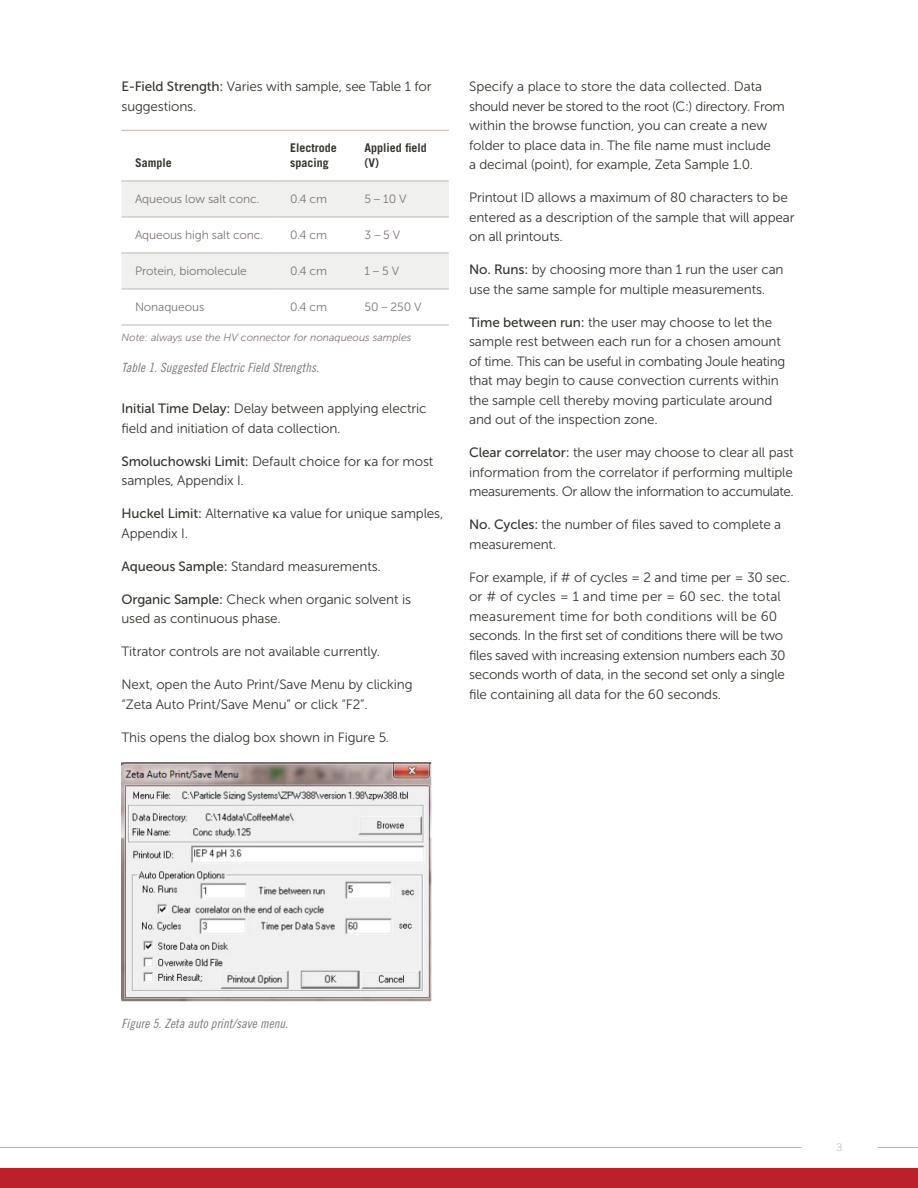
<style>
.page{position:relative;width:918px;height:1188px;background:#fff}
.page>*{position:absolute;margin:0;border:0;box-sizing:border-box;transform-origin:0 0}
.t1{font:13.5px/19.5px "Museo Sans 300";letter-spacing:-.01em;color:#38352f}
.t2{font:12.75px "Trade Gothic LT Std Cn 18 Obl";letter-spacing:.005em;color:#7e7672}
.t3{font:12px "Museo Sans 300";letter-spacing:-.01em;color:#7e7672}
.t4{font:700 12px/15px "Trade Gothic LT Std";color:#38352f}
.t5{font:italic 10.5px "Museo Sans 300";letter-spacing:-.005em;color:#7e7672}
.t6{font:300 10.5px "Trade Gothic LT Std";color:#c0b5ae}
.s1{font-family:"Museo Sans 500"}
</style>
<div class="page">
<div style="left:0;top:1168px;width:918px;height:20px;background:#bb2127"></div>
<hr style="left:878px;top:1147px;width:40px;height:1px;background:#c0b5ae">
<hr style="left:0;top:1147px;width:802px;height:1px;background:#c0b5ae">
<svg style="left:122px;top:182px;width:327px;height:107px"></svg>
<hr style="left:122px;top:130px;width:155px;height:1px;background:#c0b5ae">
<hr style="left:277px;top:130px;width:74px;height:1px;background:#c0b5ae">
<hr style="left:351px;top:130px;width:98px;height:1px;background:#c0b5ae">
<hr style="left:122px;top:181px;width:155px;height:1px;background:#c0b5ae">
<hr style="left:277px;top:181px;width:74px;height:1px;background:#c0b5ae">
<hr style="left:351px;top:181px;width:98px;height:1px;background:#c0b5ae">
<hr style="left:122px;top:217px;width:155px;height:1px;background:#c0b5ae">
<hr style="left:277px;top:217px;width:74px;height:1px;background:#c0b5ae">
<hr style="left:351px;top:217px;width:98px;height:1px;background:#c0b5ae">
<hr style="left:122px;top:253px;width:155px;height:1px;background:#c0b5ae">
<hr style="left:277px;top:253px;width:74px;height:1px;background:#c0b5ae">
<hr style="left:351px;top:253px;width:98px;height:1px;background:#c0b5ae">
<hr style="left:122px;top:289px;width:155px;height:1px;background:#c0b5ae">
<hr style="left:277px;top:289px;width:74px;height:1px;background:#c0b5ae">
<hr style="left:351px;top:289px;width:98px;height:1px;background:#c0b5ae">
<hr style="left:122px;top:325px;width:155px;height:1px;background:#c0b5ae">
<hr style="left:277px;top:325px;width:74px;height:1px;background:#c0b5ae">
<hr style="left:351px;top:325px;width:98px;height:1px;background:#c0b5ae">
<img style="left:122px;top:763px;width:310px;height:239px">
<p class="t1" style="left:122px;top:77px;width:312px"><span class="s1">E-Field Strength:</span> Varies with sample, see Table 1 for suggestions.</p>
<p class="t4" style="left:135px;top:156px;width:38px">Sample</p>
<p class="t4" style="left:290px;top:141px;width:48px">Electrode spacing</p>
<p class="t4" style="left:364px;top:141px;width:64px">Applied field (V)</p>
<p class="t3" style="left:135px;top:193px;width:126px">Aqueous low salt conc.</p>
<p class="t3" style="left:290px;top:193px;width:38px">0.4 cm</p>
<p class="t3" style="left:364px;top:193px;width:44px">5–10 V</p>
<p class="t3" style="left:135px;top:229px;width:130px">Aqueous high salt conc.</p>
<p class="t3" style="left:290px;top:229px;width:38px">0.4 cm</p>
<p class="t3" style="left:364px;top:229px;width:37px">3–5 V</p>
<p class="t3" style="left:135px;top:265px;width:113px">Protein, biomolecule</p>
<p class="t3" style="left:290px;top:265px;width:38px">0.4 cm</p>
<p class="t3" style="left:364px;top:265px;width:36px">1–5 V</p>
<p class="t3" style="left:135px;top:301px;width:71px">Nonaqueous</p>
<p class="t3" style="left:290px;top:301px;width:38px">0.4 cm</p>
<p class="t3" style="left:364px;top:301px;width:59px">50 – 250 V</p>
<p class="t5" style="left:122px;top:332px;width:292px">Note: always use the HV connector for nonaqueous samples</p>
<p class="t2" style="left:122px;top:360px;width:199px">Table 1. Suggested Electric Field Strengths.</p>
<p class="t1" style="left:122px;top:399px;width:307px"><span class="s1">Initial Time Delay:</span> Delay between applying electric field and initiation of data collection.</p>
<p class="t1" style="left:122px;top:451px;width:313px"><span class="s1">Smoluchowski Limit:</span> Default choice for a for most samples, Appendix I.</p>
<p class="t1" style="left:122px;top:504px;width:323px"><span class="s1">Huckel Limit:</span> Alternative a value for unique samples,<br>Appendix I.</p>
<p class="t1" style="left:122px;top:556px;width:261px"><span class="s1">Aqueous Sample:</span> Standard measurements.</p>
<p class="t1" style="left:122px;top:589px;width:291px"><span class="s1">Organic Sample:</span> Check when organic solvent is used as continuous phase.</p>
<p class="t1" style="left:122px;top:642px;width:260px">Titrator controls are not available currently.</p>
<p class="t1" style="left:122px;top:675px;width:293px">Next, open the Auto Print/Save Menu by clicking “Zeta Auto Print/Save Menu” or click “F2”.</p>
<p class="t1" style="left:122px;top:727px;width:269px">This opens the dialog box shown in Figure 5.</p>
<p class="t1" style="left:469px;top:77px;width:317px">Specify a place to store the data collected. Data should never be stored to the root (C:) directory. From within the browse function, you can create a new folder to place data in. The file name must include<br>a decimal (point), for example, Zeta Sample 1.0.</p>
<p class="t1" style="left:469px;top:188px;width:327px">Printout ID allows a maximum of 80 characters to be entered as a description of the sample that will appear on all printouts.</p>
<p class="t1" style="left:469px;top:260px;width:316px"><span class="s1">No. Runs:</span> by choosing more than 1 run the user can use the same sample for multiple measurements.</p>
<p class="t1" style="left:469px;top:312px;width:318px"><span class="s1">Time between run:</span> the user may choose to let the sample rest between each run for a chosen amount of time. This can be useful in combating Joule heating that may begin to cause convection currents within the sample cell thereby moving particulate around and out of the inspection zone.</p>
<p class="t1" style="left:469px;top:443px;width:326px;text-align:justify"><span class="s1">Clear correlator:</span> the user may choose to clear all past information from the correlator if performing multiple measurements. Or allow the information to accumulate.</p>
<p class="t1" style="left:469px;top:515px;width:314px"><span class="s1">No. Cycles:</span> the number of files saved to complete a measurement.</p>
<p class="t1" style="left:469px;top:567px;width:322px">For example, if # of cycles = 2 and time per = 30 sec. or # of cycles = 1 and time per = 60 sec. the total measurement time for both conditions will be 60 seconds. In the first set of conditions there will be two files saved with increasing extension numbers each 30 seconds worth of data, in the second set only a single file containing all data for the 60 seconds.</p>
<p class="t2" style="left:122px;top:1015px;width:168px">Figure 5. Zeta auto print/save menu.</p>
<p class="t6" style="left:837px;top:1141px;width:7px">3</p>
</div>
